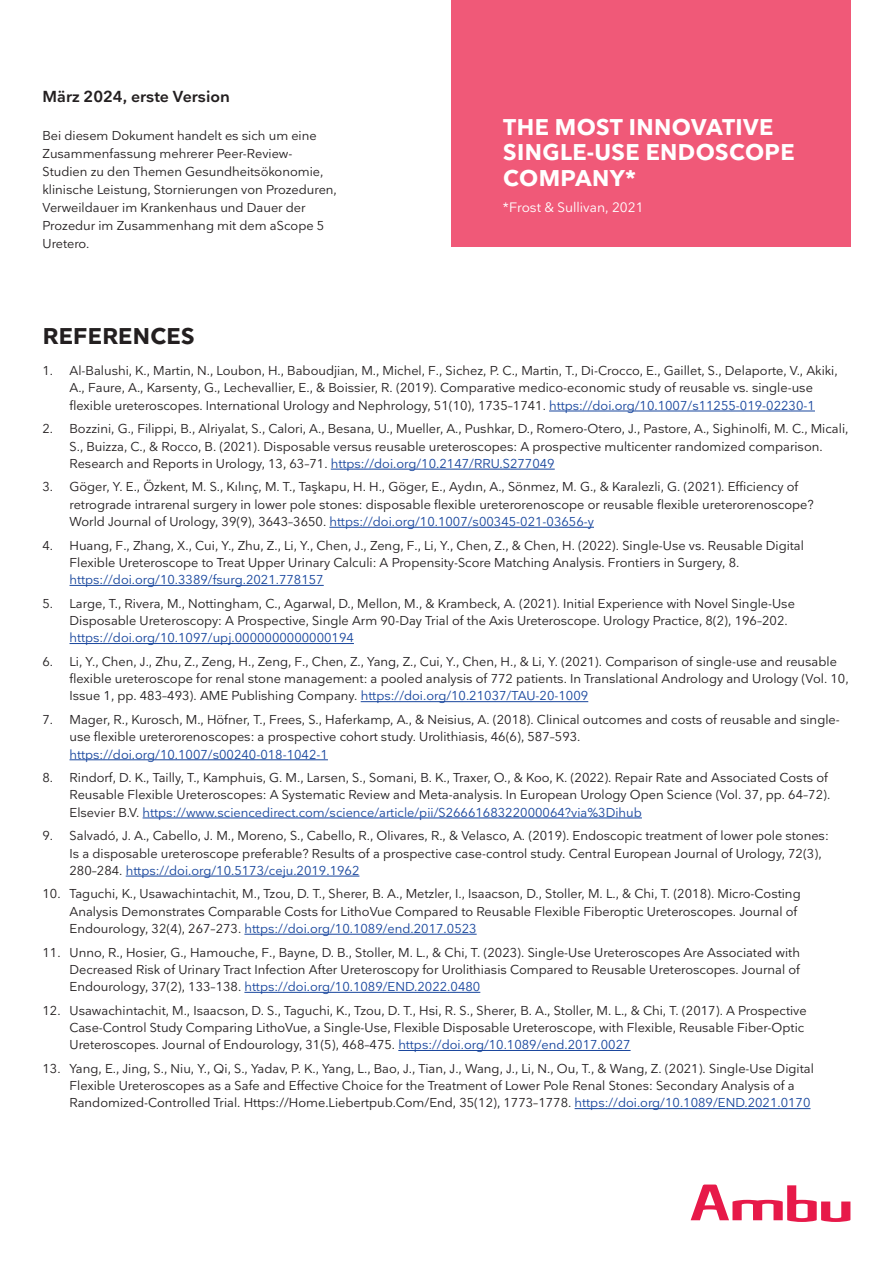
<style>
.page{position:relative;width:893px;height:1263px;background:#fff}
.page>*{position:absolute;margin:0;border:0;box-sizing:border-box;transform-origin:0 0}
.t1{font:700 22.5px/25.5px "Nationale";letter-spacing:.015em;color:#fff}
.t2{font:700 22.5px "Nationale";letter-spacing:.015em;color:#231f20}
.t3{font:600 15.75px "Nationale";color:#231f20}
.t4{font:13.5px "Nationale";color:#fff}
.t5{font:12.75px/17.2px "Nationale";color:#231f20}
.t6{font:12.75px "Nationale";color:#18469d}
.s1{color:#18469d}
</style>
<div class="page">
<hr style="left:549px;top:411px;width:266px;height:1px;background:#18469d">
<hr style="left:331px;top:469px;width:224px;height:1px;background:#18469d">
<hr style="left:329px;top:527px;width:265px;height:1px;background:#18469d">
<hr style="left:70px;top:585px;width:254px;height:1px;background:#18469d">
<hr style="left:70px;top:643px;width:284px;height:1px;background:#18469d">
<hr style="left:361px;top:701px;width:227px;height:1px;background:#18469d">
<hr style="left:70px;top:759px;width:258px;height:1px;background:#18469d">
<hr style="left:143px;top:818px;width:499px;height:1px;background:#18469d">
<hr style="left:126px;top:876px;width:233px;height:1px;background:#18469d">
<hr style="left:244px;top:934px;width:233px;height:1px;background:#18469d">
<hr style="left:244px;top:992px;width:236px;height:1px;background:#18469d">
<hr style="left:398px;top:1050px;width:233px;height:1px;background:#18469d">
<hr style="left:575px;top:1108px;width:235px;height:1px;background:#18469d">
<div style="left:451px;top:0;width:399px;height:247px;background:#f05978"></div>
<svg style="left:691px;top:1184px;width:159px;height:38px"></svg>
<p class="t3" style="left:43px;top:87px;width:189px">März 2024, erste Version</p>
<p class="t5" style="left:43px;top:126px;width:296px;line-height:18px">Bei diesem Dokument handelt es sich um eine Zusammenfassung mehrerer Peer-Review-Studien zu den Themen Gesundheitsökonomie, klinische Leistung, Stornierungen von Prozeduren, Verweildauer im Krankenhaus und Dauer der Prozedur im Zusammenhang mit dem aScope 5<br>Uretero.</p>
<h1 class="t1" style="left:503px;top:113px;width:293px">THE MOST INNOVATIVE<br>SINGLE-USE ENDOSCOPE<br>COMPANY*</h1>
<p class="t4" style="left:503px;top:198px;width:142px">*Frost &amp; Sullivan, 2021</p>
<h1 class="t2" style="left:43px;top:322px;width:153px">REFERENCES</h1>
<p class="t5" style="left:43px;top:362px;width:797px;text-align:center">1. Al-Balushi, K., Martin, N., Loubon, H., Baboudjian, M., Michel, F., Sichez, P. C., Martin, T., Di-Crocco, E., Gaillet, S., Delaporte, V., Akiki,<br>A., Faure, A., Karsenty, G., Lechevallier, E., &amp; Boissier, R. (2019). Comparative medico-economic study of reusable vs. single-use<br>flexible ureteroscopes. International Urology and Nephrology, 51(10), 1735–1741. <span class="s1">https://doi.org/10.1007/s11255-019-02230-1</span></p>
<p class="t5" style="left:70px;top:420px;width:780px;text-indent:-27px">2. Bozzini, G., Filippi, B., Alriyalat, S., Calori, A., Besana, U., Mueller, A., Pushkar, D., Romero-Otero, J., Pastore, A., Sighinolfi, M. C., Micali,<br>S., Buizza, C., &amp; Rocco, B. (2021). Disposable versus reusable ureteroscopes: A prospective multicenter randomized comparison.<br>Research and Reports in Urology, 13, 63–71. <span class="s1">https://doi.org/10.2147/RRU.S277049</span></p>
<p class="t5" style="left:70px;top:478px;width:746px;text-indent:-27px">3. Göger, Y. E., Özkent, M. S., Kılınç, M. T., Taşkapu, H. H., Göger, E., Aydın, A., Sönmez, M. G., &amp; Karalezli, G. (2021). Efficiency of retrograde intrarenal surgery in lower pole stones: disposable flexible ureterorenoscope or reusable flexible ureterorenoscope?<br>World Journal of Urology, 39(9), 3643–3650. <span class="s1">https://doi.org/10.1007/s00345-021-03656-y</span></p>
<p class="t5" style="left:70px;top:536px;width:736px;text-indent:-27px">4. Huang, F., Zhang, X., Cui, Y., Zhu, Z., Li, Y., Chen, J., Zeng, F., Li, Y., Chen, Z., &amp; Chen, H. (2022). Single-Use vs. Reusable Digital<br>Flexible Ureteroscope to Treat Upper Urinary Calculi: A Propensity-Score Matching Analysis. Frontiers in Surgery, 8.</p>
<p class="t6" style="left:70px;top:572px;width:256px">https://doi.org/10.3389/fsurg.2021.778157</p>
<p class="t5" style="left:70px;top:594px;width:727px;text-indent:-27px">5. Large, T., Rivera, M., Nottingham, C., Agarwal, D., Mellon, M., &amp; Krambeck, A. (2021). Initial Experience with Novel Single-Use<br>Disposable Ureteroscopy: A Prospective, Single Arm 90-Day Trial of the Axis Ureteroscope. Urology Practice, 8(2), 196–202.</p>
<p class="t6" style="left:70px;top:630px;width:286px">https://doi.org/10.1097/upj.0000000000000194</p>
<p class="t5" style="left:70px;top:652px;width:781px;text-indent:-27px">6. Li, Y., Chen, J., Zhu, Z., Zeng, H., Zeng, F., Chen, Z., Yang, Z., Cui, Y., Chen, H., &amp; Li, Y. (2021). Comparison of single-use and reusable flexible ureteroscope for renal stone management: a pooled analysis of 772 patients. In Translational Andrology and Urology (Vol. 10,<br>Issue 1, pp. 483–493). AME Publishing Company. <span class="s1">https://doi.org/10.21037/TAU-20-1009</span></p>
<p class="t5" style="left:70px;top:711px;width:772px;text-indent:-27px">7. Mager, R., Kurosch, M., Höfner, T., Frees, S., Haferkamp, A., &amp; Neisius, A. (2018). Clinical outcomes and costs of reusable and single&shy;use flexible ureterorenoscopes: a prospective cohort study. Urolithiasis, 46(6), 587–593.</p>
<p class="t6" style="left:70px;top:746px;width:260px">https://doi.org/10.1007/s00240-018-1042-1</p>
<p class="t5" style="left:70px;top:769px;width:762px;text-indent:-27px">8. Rindorf, D. K., Tailly, T., Kamphuis, G. M., Larsen, S., Somani, B. K., Traxer, O., &amp; Koo, K. (2022). Repair Rate and Associated Costs of<br>Reusable Flexible Ureteroscopes: A Systematic Review and Meta-analysis. In European Urology Open Science (Vol. 37, pp. 64–72).<br>Elsevier B.V. <span class="s1">https://www.sciencedirect.com/science/article/pii/S2666168322000064?via%3Dihub</span></p>
<p class="t5" style="left:70px;top:827px;width:761px;text-indent:-27px">9. Salvadó, J. A., Cabello, J. M., Moreno, S., Cabello, R., Olivares, R., &amp; Velasco, A. (2019). Endoscopic treatment of lower pole stones:<br>Is a disposable ureteroscope preferable? Results of a prospective case-control study. Central European Journal of Urology, 72(3),<br>280–284. <span class="s1">https://doi.org/10.5173/ceju.2019.1962</span></p>
<p class="t5" style="left:70px;top:885px;width:733px;text-indent:-27px">10. Taguchi, K., Usawachintachit, M., Tzou, D. T., Sherer, B. A., Metzler, I., Isaacson, D., Stoller, M. L., &amp; Chi, T. (2018). Micro-Costing<br>Analysis Demonstrates Comparable Costs for LithoVue Compared to Reusable Flexible Fiberoptic Ureteroscopes. Journal of<br>Endourology, 32(4), 267–273. <span class="s1">https://doi.org/10.1089/end.2017.0523</span></p>
<p class="t5" style="left:70px;top:943px;width:732px;text-align:justify;text-indent:-27px">11. Unno, R., Hosier, G., Hamouche, F., Bayne, D. B., Stoller, M. L., &amp; Chi, T. (2023). Single-Use Ureteroscopes Are Associated with Decreased Risk of Urinary Tract Infection After Ureteroscopy for Urolithiasis Compared to Reusable Ureteroscopes. Journal of Endourology, 37(2), 133–138. <span class="s1">https://doi.org/10.1089/END.2022.0480</span></p>
<p class="t5" style="left:70px;top:1001px;width:739px;text-indent:-27px">12. Usawachintachit, M., Isaacson, D. S., Taguchi, K., Tzou, D. T., Hsi, R. S., Sherer, B. A., Stoller, M. L., &amp; Chi, T. (2017). A Prospective<br>Case-Control Study Comparing LithoVue, a Single-Use, Flexible Disposable Ureteroscope, with Flexible, Reusable Fiber-Optic<br>Ureteroscopes. Journal of Endourology, 31(5), 468–475. <span class="s1">https://doi.org/10.1089/end.2017.0027</span></p>
<p class="t5" style="left:70px;top:1059px;width:746px;text-indent:-27px">13. Yang, E., Jing, S., Niu, Y., Qi, S., Yadav, P. K., Yang, L., Bao, J., Tian, J., Wang, J., Li, N., Ou, T., &amp; Wang, Z. (2021). Single-Use Digital<br>Flexible Ureteroscopes as a Safe and Effective Choice for the Treatment of Lower Pole Renal Stones: Secondary Analysis of a<br>Randomized-Controlled Trial. Https://Home.Liebertpub.Com/End, 35(12), 1773–1778. <span class="s1">https://doi.org/10.1089/END.2021.0170</span></p>
</div>
